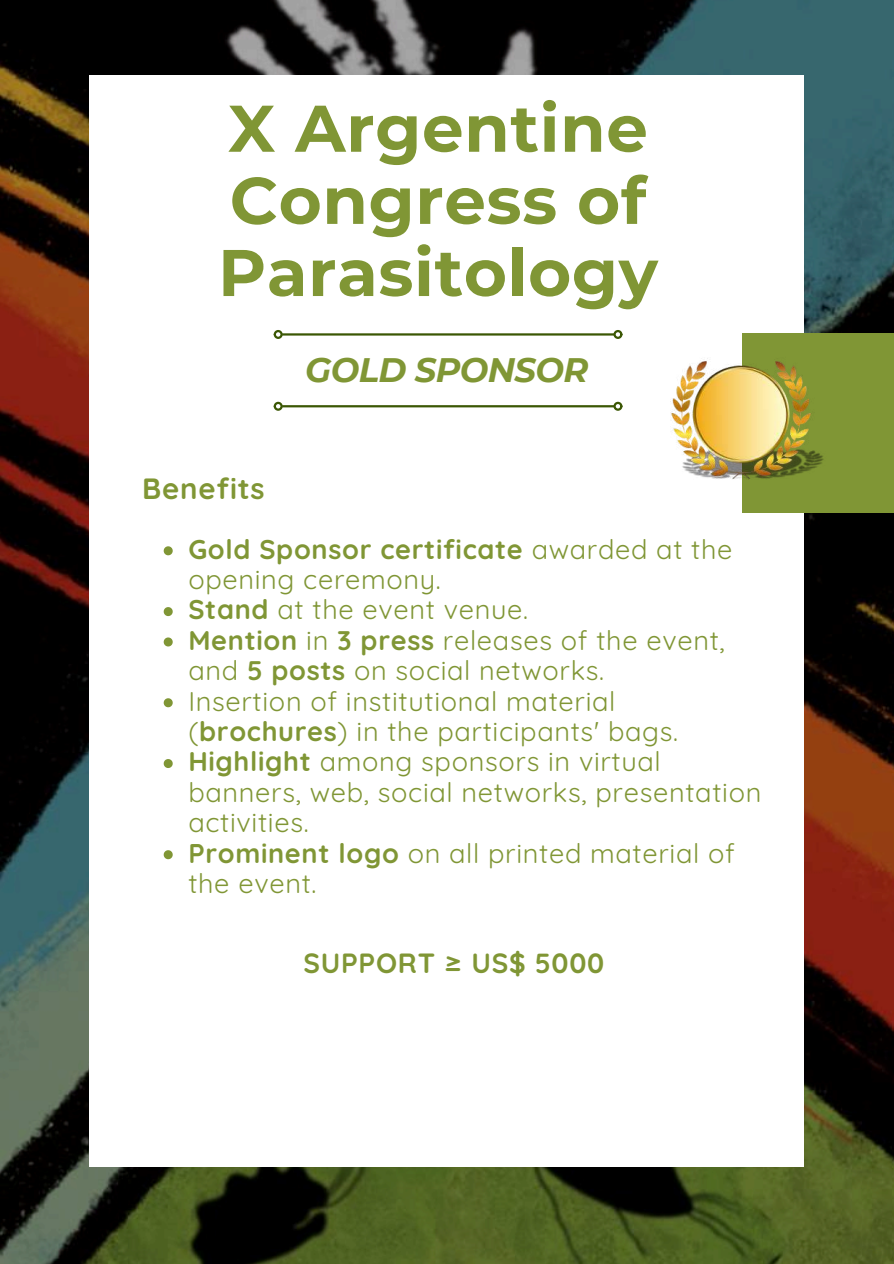
<style>
.page{position:relative;width:894px;height:1264px;background:#fff}
.page>*{position:absolute;margin:0;border:0;box-sizing:border-box;transform-origin:0 0}
.t1{font:700 65.85px/72.2px "Montserrat";letter-spacing:.01em;color:#809635}
.t2{font:italic 700 33.9px "Montserrat";letter-spacing:-.02em;color:#809635}
.t3{font:700 29.25px "Quicksand";letter-spacing:.025em;color:#809635}
.t4{font:700 27.75px "Quicksand";letter-spacing:.025em;color:#809635}
.t5{font:27.15px/30.3px "Quicksand";letter-spacing:.025em;color:#809635}
.s1{font-weight:700}
</style>
<div class="page">
<img style="left:0;top:0;width:893px;height:1263px">
<div style="left:89px;top:76px;width:715px;height:1091px;background:#fff"></div>
<hr style="left:282px;top:333px;width:332px;height:2px;background:#3b5704">
<div style="left:273px;top:330px;width:9px;height:9px;border:2px solid #3b5704;border-radius:50%"></div>
<div style="left:613px;top:330px;width:9px;height:9px;border:2px solid #3b5704;border-radius:50%"></div>
<hr style="left:282px;top:405px;width:332px;height:2px;background:#3b5704">
<div style="left:273px;top:402px;width:9px;height:9px;border:2px solid #3b5704;border-radius:50%"></div>
<div style="left:613px;top:402px;width:9px;height:9px;border:2px solid #3b5704;border-radius:50%"></div>
<svg style="left:164px;top:546px;width:9px;height:9px"></svg>
<svg style="left:164px;top:607px;width:9px;height:9px"></svg>
<svg style="left:164px;top:637px;width:9px;height:9px"></svg>
<svg style="left:164px;top:698px;width:9px;height:9px"></svg>
<svg style="left:164px;top:759px;width:9px;height:9px"></svg>
<svg style="left:164px;top:850px;width:9px;height:9px"></svg>
<div style="left:742px;top:333px;width:151px;height:180px;background:#809635"></div>
<img style="left:670px;top:358px;width:154px;height:122px">
<h1 class="t1" style="left:218px;top:92px;width:441px">X Argentine<br>Congress of<br>Parasitology</h1>
<p class="t3" style="left:142px;top:469px;width:124px">Benefits</p>
<p class="t2" style="left:305px;top:349px;width:284px">GOLD SPONSOR</p>
<p class="t5" style="left:188px;top:533px;width:574px"><span class="s1">Gold Sponsor certificate</span> awarded at the opening ceremony.<br><span class="s1">Stand</span> at the event venue.<br><span class="s1">Mention</span> in <span class="s1">3 press</span> releases of the event, and <span class="s1">5 posts</span> on social networks.<br>Insertion of institutional material (<span class="s1">brochures</span>) in the participants' bags.<br><span class="s1">Highlight</span> among sponsors in virtual banners, web, social networks, presentation activities.<br><span class="s1">Prominent logo</span> on all printed material of the event.</p>
<p class="t4" style="left:303px;top:945px;width:302px">SUPPORT ≥ US$ 5000</p>
</div>
